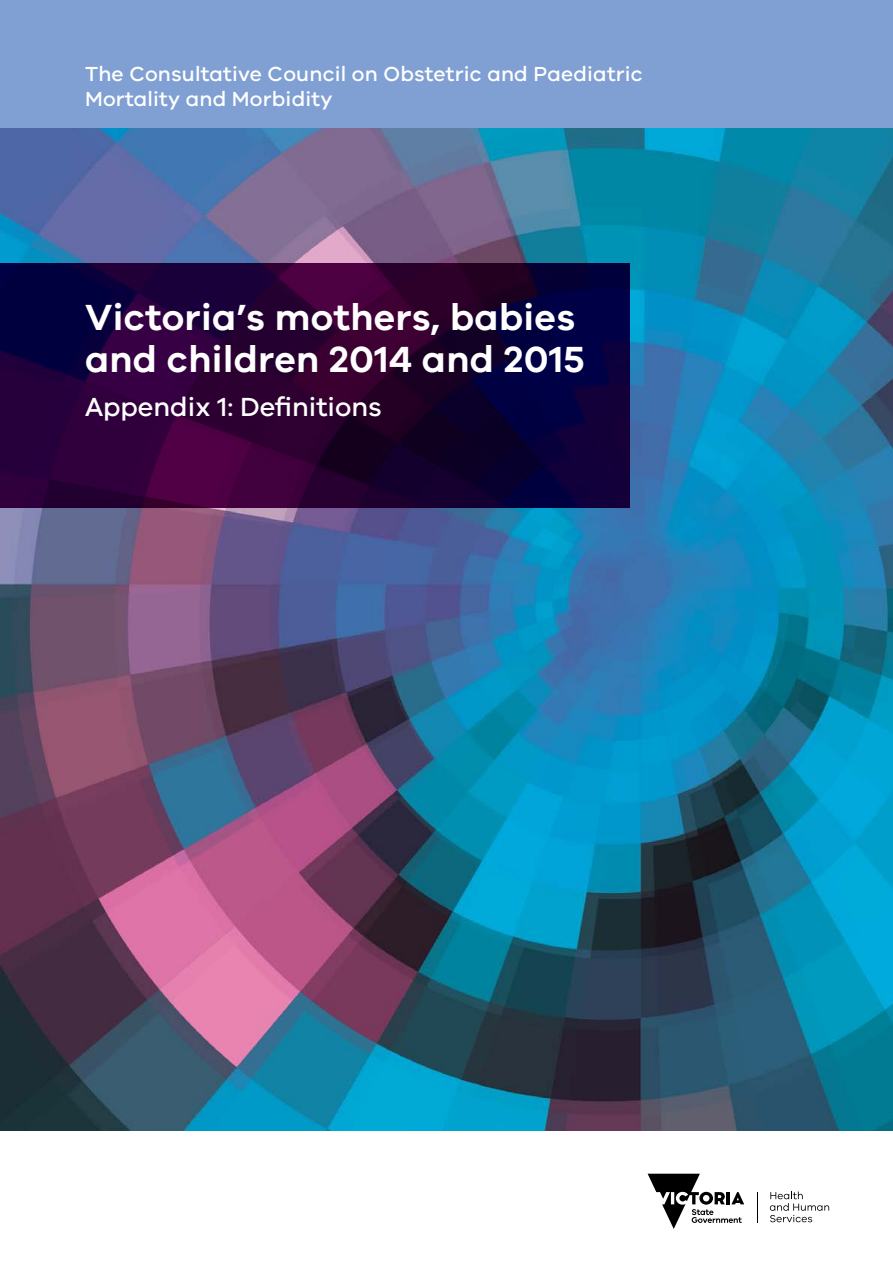
<style>
.page{position:relative;width:893px;height:1263px;background:#fff}
.page>*{position:absolute;margin:0;border:0;box-sizing:border-box;transform-origin:0 0}
.t1{font:600 37.5px/42px "VIC";letter-spacing:.01em;color:#fff}
.t2{font:500 27px "VIC";color:#fff}
.t3{font:500 21px/25.5px "VIC";letter-spacing:.01em;color:#fff}
</style>
<div class="page">
<img style="left:0;top:128px;width:893px;height:1003px">
<div style="left:0;top:0;width:893px;height:128px;background:#80a0d3"></div>
<svg style="left:648px;top:1174px;width:96px;height:55px"></svg>
<hr style="left:757px;top:1192px;width:1px;height:31px;background:#000">
<svg style="left:770px;top:1191px;width:59px;height:31px"></svg>
<svg style="left:0;top:264px;width:629px;height:244px;background:#200036"></svg>
<p class="t3" style="left:85px;top:60px;width:559px">The Consultative Council on Obstetric and Paediatric<br>Mortality and Morbidity</p>
<h1 class="t1" style="left:85px;top:295px;width:501px">Victoria’s mothers, babies and children 2014 and 2015</h1>
<p class="t2" style="left:85px;top:391px;width:298px">Appendix 1: Definitions</p>
</div>
